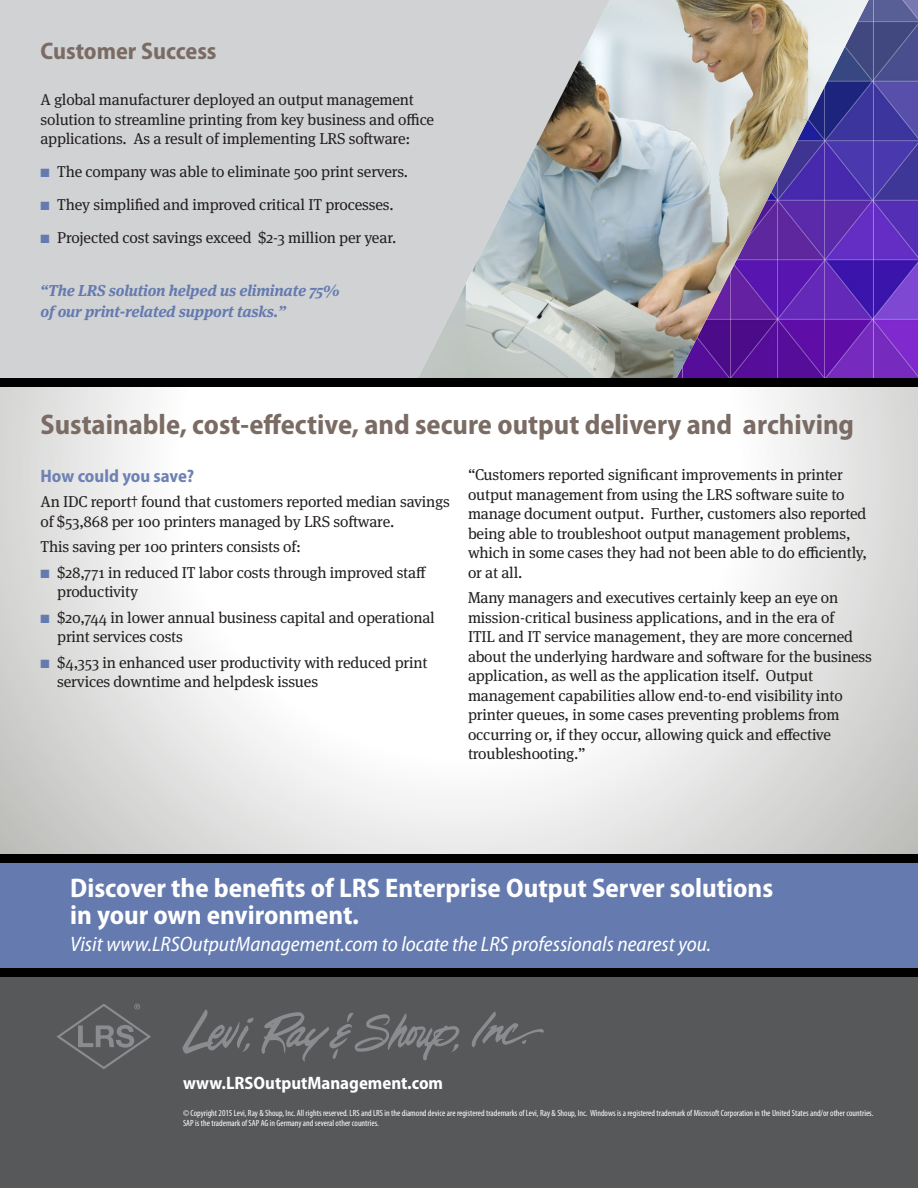
<style>
.page{position:relative;width:918px;height:1188px;background:#fff}
.page>*{position:absolute;margin:0;border:0;box-sizing:border-box;transform-origin:0 0}
.SUBHEAD{font:700 semi-condensed 28.5px "Myriad Pro";color:#7a6c64}
.t1{font:700 semi-condensed 27px/27px "Myriad Pro";color:#fff}
.SUBHEAD-2{font:700 semi-condensed 24px "Myriad Pro";color:#7a6c64}
.t2{font:italic semi-condensed 21px "Myriad Pro";color:#fff}
.t3{font:700 semi-condensed 18px "Myriad Pro";color:#fff}
.SUBHEAD-3{font:700 semi-condensed 18px "Myriad Pro";color:#6d81b4}
.t4{font:15.75px/19.5px "Meta Serif Pro";letter-spacing:-.01em;color:#231f20}
.t5{font:italic 700 15.75px/21px "Meta Serif Pro";letter-spacing:-.01em;color:#657bb0}
.t6{font:condensed 9px/10.5px "Myriad Pro";color:#fff}
.s1{color:#657bb0}
</style>
<div class="page">
<svg style="left:0;top:387px;width:918px;height:467px"></svg>
<div style="left:0;top:0;width:418px;height:378px;background:#d1d2d4"></div>
<img style="left:869px;top:0;width:49px;height:378px">
<div style="left:0;top:967px;width:918px;height:221px;background:#57585a"></div>
<div style="left:0;top:863px;width:918px;height:105px;background:#657bb0"></div>
<div style="left:0;top:968px;width:918px;height:9px;background:#000"></div>
<div style="left:0;top:854px;width:918px;height:9px;background:#000"></div>
<div style="left:0;top:378px;width:918px;height:9px;background:#000"></div>
<svg style="left:56px;top:1004px;width:95px;height:65px"></svg>
<svg style="left:471px;top:1012px;width:73px;height:36px"></svg>
<svg style="left:182px;top:1009px;width:72px;height:45px"></svg>
<svg style="left:261px;top:1012px;width:199px;height:49px"></svg>
<img style="left:418px;top:0;width:451px;height:378px">
<p class="SUBHEAD-2" style="left:40px;top:37px;width:178px">Customer Success</p>
<p class="t4" style="left:40px;top:89px;width:395px">A global manufacturer deployed an output management solution to streamline printing from key business and office applications. As a result of implementing LRS software:</p>
<p class="t4" style="left:40px;top:161px;width:369px"><span class="s1">■</span> The company was able to eliminate 500 print servers.</p>
<p class="t4" style="left:40px;top:194px;width:355px"><span class="s1">■</span> They simplified and improved critical IT processes.</p>
<p class="t4" style="left:40px;top:227px;width:357px"><span class="s1">■</span> Projected cost savings exceed $2-3 million per year.</p>
<p class="t5" style="left:40px;top:278px;width:300px">“The LRS solution helped us eliminate 75% of our print-related support tasks.”</p>
<p class="SUBHEAD" style="left:40px;top:408px;width:815px">Sustainable, cost-effective, and secure output delivery and archiving</p>
<p class="SUBHEAD-3" style="left:40px;top:466px;width:155px">How could you save?</p>
<p class="t4" style="left:40px;top:491px;width:411px">An IDC report† found that customers reported median savings of $53,868 per 100 printers managed by LRS software.</p>
<p class="t4" style="left:40px;top:536px;width:262px">This saving per 100 printers consists of:</p>
<p class="t4" style="left:57px;top:562px;width:370px;text-indent:-17px"><span class="s1">■</span> $28,771 in reduced IT labor costs through improved staff productivity</p>
<p class="t4" style="left:57px;top:607px;width:379px;text-indent:-17px"><span class="s1">■</span> $20,744 in lower annual business capital and operational print services costs</p>
<p class="t4" style="left:57px;top:652px;width:372px;text-indent:-17px"><span class="s1">■</span> $4,353 in enhanced user productivity with reduced print services downtime and helpdesk issues</p>
<p class="t4" style="left:468px;top:464px;width:401px">“Customers reported significant improvements in printer output management from using the LRS software suite to manage document output. Further, customers also reported being able to troubleshoot output management problems, which in some cases they had not been able to do efficiently, or at all.</p>
<p class="t4" style="left:468px;top:587px;width:406px">Many managers and executives certainly keep an eye on mission-critical business applications, and in the era of<br>ITIL and IT service management, they are more concerned about the underlying hardware and software for the business application, as well as the application itself. Output management capabilities allow end-to-end visibility into printer queues, in some cases preventing problems from occurring or, if they occur, allowing quick and effective troubleshooting.”</p>
<p class="t1" style="left:70px;top:875px;width:705px">Discover the benefits of LRS Enterprise Output Server solutions in your own environment.</p>
<p class="t2" style="left:70px;top:933px;width:642px">Visit www.LRSOutputManagement.com to locate the LRS professionals nearest you.</p>
<p class="t3" style="left:183px;top:1073px;width:262px">www.LRSOutputManagement.com</p>
<p class="t6" style="left:183px;top:1108px;width:692px">© Copyright 2015 Levi, Ray &amp; Shoup, Inc. All rights reserved. LRS and LRS in the diamond device are registered trademarks of Levi, Ray &amp; Shoup, Inc. Windows is a registered trademark of Microsoft Corporation in the United States and/or other countries.<br>SAP is the trademark of SAP AG in Germany and several other countries.</p>
</div>
